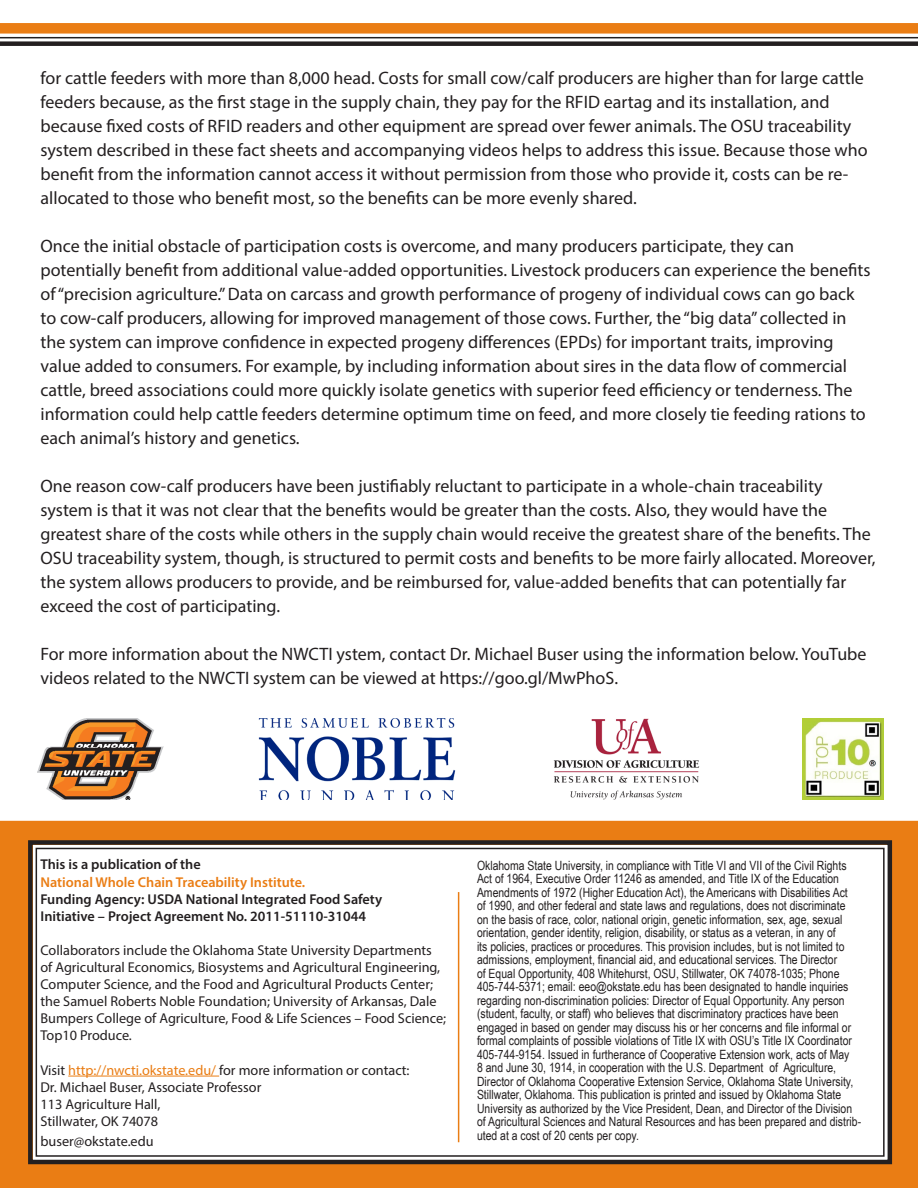
<style>
.page{position:relative;width:918px;height:1188px;background:#fff}
.page>*{position:absolute;margin:0;border:0;box-sizing:border-box;transform-origin:0 0}
.t1{font:18px/24px "Myriad Pro";color:#231f20}
.t2{font:14.25px/17.1px "Myriad Pro";color:#231f20}
.t3{font:600 14.25px/17.1px "Myriad Pro";color:#231f20}
.t4{font:12.75px/13.5px "Arial Narrow";color:#231f20}
.s1{color:#ea7d14}
</style>
<div class="page">
<hr style="left:0;top:37px;width:918px;height:1px;background:#231f20">
<div style="left:0;top:41px;width:918px;height:5px;background:#231f20"></div>
<div style="left:0;top:23px;width:918px;height:11px;background:#ea7d14"></div>
<div style="left:0;top:821px;width:918px;height:367px;background:#ea7d14"></div>
<svg style="left:26px;top:838px;width:868px;height:328px"></svg>
<div style="left:36px;top:848px;width:849px;height:309px;border:2px solid #231f20"></div>
<hr style="left:68px;top:1076px;width:151px;height:1px;background:#ea7d14">
<hr style="left:458px;top:892px;width:1px;height:250px;background:#ea7d14">
<img style="left:553px;top:719px;width:147px;height:81px">
<img style="left:37px;top:719px;width:127px;height:81px">
<img style="left:259px;top:719px;width:197px;height:81px">
<img style="left:802px;top:719px;width:81px;height:81px">
<p class="t1" style="left:40px;top:65px;width:829px">for cattle feeders with more than 8,000 head. Costs for small cow/calf producers are higher than for large cattle feeders because, as the first stage in the supply chain, they pay for the RFID eartag and its installation, and because fixed costs of RFID readers and other equipment are spread over fewer animals. The OSU traceability system described in these fact sheets and accompanying videos helps to address this issue. Because those who benefit from the information cannot access it without permission from those who provide it, costs can be re&shy;allocated to those who benefit most, so the benefits can be more evenly shared.</p>
<p class="t1" style="left:40px;top:233px;width:832px">Once the initial obstacle of participation costs is overcome, and many producers participate, they can potentially benefit from additional value-added opportunities. Livestock producers can experience the benefits of “precision agriculture.” Data on carcass and growth performance of progeny of individual cows can go back to cow-calf producers, allowing for improved management of those cows. Further, the “big data” collected in the system can improve confidence in expected progeny differences (EPDs) for important traits, improving value added to consumers. For example, by including information about sires in the data flow of commercial cattle, breed associations could more quickly isolate genetics with superior feed efficiency or tenderness. The information could help cattle feeders determine optimum time on feed, and more closely tie feeding rations to each animal’s history and genetics.</p>
<p class="t1" style="left:40px;top:473px;width:837px">One reason cow-calf producers have been justifiably reluctant to participate in a whole-chain traceability system is that it was not clear that the benefits would be greater than the costs. Also, they would have the greatest share of the costs while others in the supply chain would receive the greatest share of the benefits. The OSU traceability system, though, is structured to permit costs and benefits to be more fairly allocated. Moreover, the system allows producers to provide, and be reimbursed for, value-added benefits that can potentially far exceed the cost of participating.</p>
<p class="t1" style="left:40px;top:641px;width:828px">For more information about the NWCTI ystem, contact Dr. Michael Buser using the information below. YouTube videos related to the NWCTI system can be viewed at https://goo.gl/MwPhoS.</p>
<p class="t3" style="left:40px;top:856px;width:343px">This is a publication of the<br><span class="s1">National Whole Chain Traceability Institute.<br></span>Funding Agency: USDA National Integrated Food Safety</p>
<p class="t3" style="left:40px;top:907px;width:327px">Initiative – Project Agreement No. 2011-51110-31044</p>
<p class="t2" style="left:40px;top:941px;width:407px">Collaborators include the Oklahoma State University Departments of Agricultural Economics, Biosystems and Agricultural Engineering, Computer Science, and the Food and Agricultural Products Center; the Samuel Roberts Noble Foundation; University of Arkansas, Dale Bumpers College of Agriculture, Food &amp; Life Sciences – Food Science; Top10 Produce.</p>
<p class="t2" style="left:40px;top:1061px;width:371px">Visit <span class="s1">http://nwcti.okstate.edu/</span> for more information or contact:</p>
<p class="t2" style="left:40px;top:1078px;width:222px">Dr. Michael Buser, Associate Professor</p>
<p class="t2" style="left:40px;top:1095px;width:121px">113 Agriculture Hall,</p>
<p class="t2" style="left:40px;top:1112px;width:119px">Stillwater, OK 74078</p>
<p class="t2" style="left:40px;top:1132px;width:115px">buser@okstate.edu</p>
<p class="t4" style="left:477px;top:858px;width:386px">Oklahoma State University, in compliance with Title VI and VII of the Civil Rights Act of 1964, Executive Order 11246 as amended, and Title IX of the Education Amendments of 1972 (Higher Education Act), the Americans with Disabilities Act<br>of 1990, and other federal and state laws and regulations, does not discriminate<br>on the basis of race, color, national origin, genetic information, sex, age, sexual orientation, gender identity, religion, disability, or status as a veteran, in any of<br>its policies, practices or procedures. This provision includes, but is not limited to admissions, employment, financial aid, and educational services. The Director<br>of Equal Opportunity, 408 Whitehurst, OSU, Stillwater, OK 74078-1035; Phone 405-744-5371; email: eeo@okstate.edu has been designated to handle inquiries regarding non-discrimination policies: Director of Equal Opportunity. Any person (student, faculty, or staff) who believes that discriminatory practices have been engaged in based on gender may discuss his or her concerns and file informal or formal complaints of possible violations of Title IX with OSU’s Title IX Coordinator 405-744-9154. Issued in furtherance of Cooperative Extension work, acts of May<br>8 and June 30, 1914, in cooperation with the U.S. Department of Agriculture, Director of Oklahoma Cooperative Extension Service, Oklahoma State University, Stillwater, Oklahoma. This publication is printed and issued by Oklahoma State University as authorized by the Vice President, Dean, and Director of the Division of Agricultural Sciences and Natural Resources and has been prepared and distrib&shy;uted at a cost of 20 cents per copy.</p>
</div>
